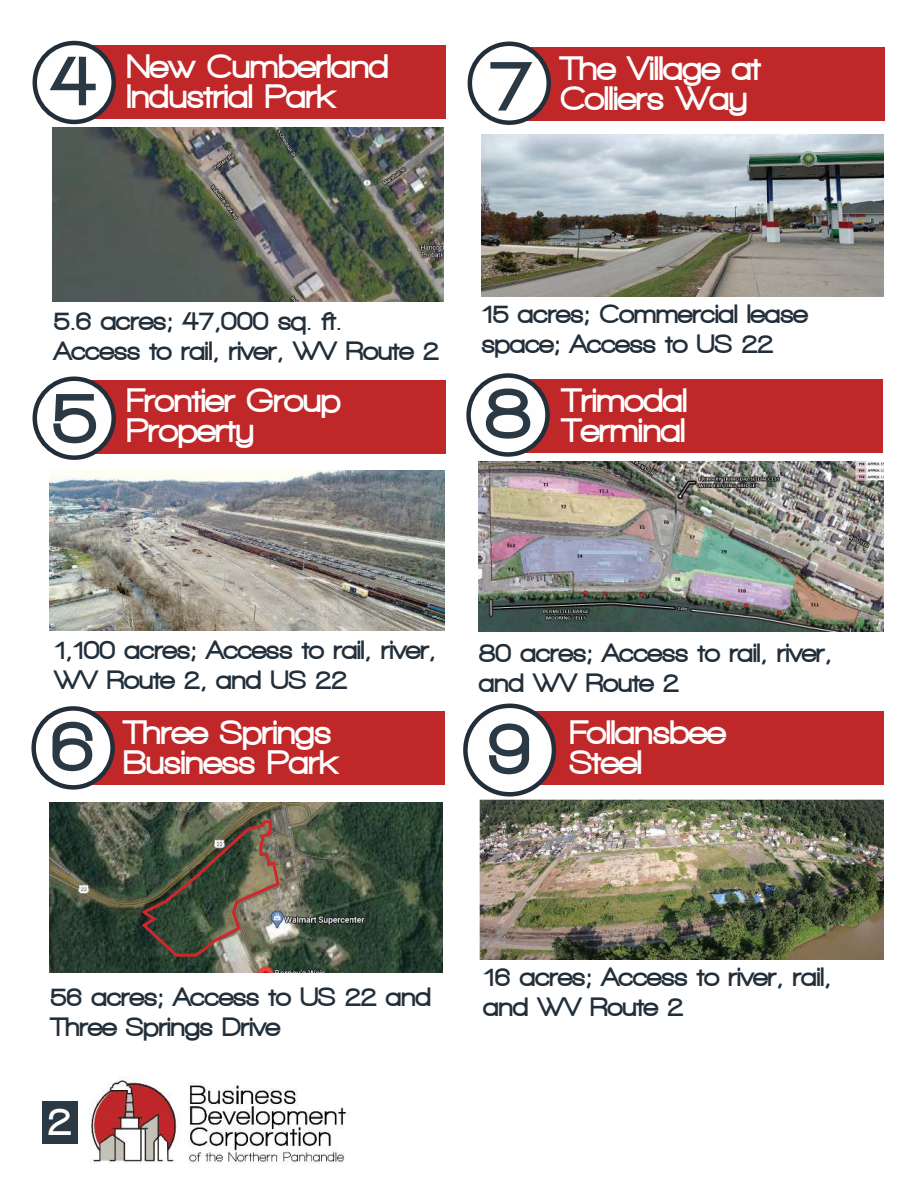
<style>
.page{position:relative;width:918px;height:1188px;background:#fff}
.page>*{position:absolute;margin:0;border:0;box-sizing:border-box;transform-origin:0 0}
.t1{font:900 75px "Walkway";color:#2a3944}
.t2{font:900 40.05px "Walkway";color:#fff}
.t3{font:900 34.5px/30px "Walkway";color:#fff}
.t4{font:900 27px/30px "Walkway";color:#222f3a}
</style>
<div class="page">
<img style="left:479px;top:799px;width:405px;height:161px">
<img style="left:52px;top:128px;width:392px;height:174px">
<img style="left:50px;top:470px;width:394px;height:160px">
<img style="left:50px;top:802px;width:393px;height:171px">
<img style="left:139px;top:819px;width:142px;height:139px">
<div style="left:75px;top:46px;width:370px;height:73px;background:#c02728"></div>
<div style="left:73px;top:380px;width:372px;height:73px;background:#c02728"></div>
<div style="left:78px;top:712px;width:367px;height:73px;background:#c02728"></div>
<div style="left:511px;top:48px;width:374px;height:73px;background:#c02728"></div>
<div style="left:495px;top:380px;width:388px;height:73px;background:#c02728"></div>
<div style="left:34px;top:708px;width:79px;height:79px;background:#fefefe;border-radius:50%"></div>
<div style="left:31px;top:706px;width:84px;height:84px;border:5px solid #222f3a;border-radius:50%"></div>
<div style="left:470px;top:44px;width:79px;height:79px;background:#fefefe;border-radius:50%"></div>
<div style="left:468px;top:42px;width:83px;height:83px;border:5px solid #222f3a;border-radius:50%"></div>
<div style="left:510px;top:712px;width:374px;height:73px;background:#c02728"></div>
<div style="left:469px;top:376px;width:79px;height:78px;background:#fefefe;border-radius:50%"></div>
<div style="left:466px;top:373px;width:84px;height:84px;border:5px solid #222f3a;border-radius:50%"></div>
<img style="left:479px;top:462px;width:405px;height:170px">
<img style="left:482px;top:134px;width:402px;height:163px">
<div style="left:465px;top:706px;width:89px;height:88px;background:#fefefe;border-radius:50%"></div>
<div style="left:463px;top:704px;width:93px;height:93px;border:5px solid #222f3a;border-radius:50%"></div>
<div style="left:35px;top:43px;width:79px;height:79px;background:#fefefe;border-radius:50%"></div>
<div style="left:33px;top:41px;width:83px;height:83px;border:5px solid #222f3a;border-radius:50%"></div>
<div style="left:35px;top:379px;width:79px;height:79px;background:#fefefe;border-radius:50%"></div>
<div style="left:33px;top:376px;width:83px;height:84px;border:5px solid #222f3a;border-radius:50%"></div>
<div style="left:42px;top:1102px;width:35px;height:42px;background:#2a3944"></div>
<img style="left:89px;top:1077px;width:258px;height:87px">
<h1 class="t1" style="left:52px;top:40px;width:45px">4</h1>
<p class="t3" style="left:127px;top:51px;width:263px">New Cumberland<br>Industrial Park</p>
<h1 class="t1" style="left:488px;top:45px;width:45px">7</h1>
<p class="t3" style="left:560px;top:53px;width:202px">The Village at<br>Colliers Way</p>
<p class="t4" style="left:54px;top:306px;width:386px">5.6 acres; 47,000 sq. ft.<br>Access to rail, river, WV Route 2</p>
<h1 class="t1" style="left:53px;top:377px;width:45px">5</h1>
<p class="t3" style="left:127px;top:385px;width:215px">Frontier Group<br>Property</p>
<p class="t4" style="left:482px;top:299px;width:327px">15 acres; Commercial lease space; Access to US 22</p>
<h1 class="t1" style="left:486px;top:372px;width:47px">8</h1>
<p class="t3" style="left:562px;top:385px;width:127px">Trimodal<br>Terminal</p>
<p class="t4" style="left:54px;top:635px;width:383px">1,100 acres; Access to rail, river,<br>WV Route 2, and US 22</p>
<p class="t3" style="left:124px;top:717px;width:215px">Three Springs<br>Business Park</p>
<h1 class="t1" style="left:51px;top:705px;width:45px">6</h1>
<p class="t4" style="left:479px;top:637px;width:354px">80 acres; Access to rail, river, and WV Route 2</p>
<h1 class="t1" style="left:487px;top:708px;width:45px">9</h1>
<p class="t3" style="left:570px;top:717px;width:157px">Follansbee<br>Steel</p>
<p class="t4" style="left:51px;top:982px;width:382px">56 acres; Access to US 22 and<br>Three Springs Drive</p>
<h2 class="t2" style="left:48px;top:1100px;width:25px">2</h2>
<p class="t4" style="left:484px;top:962px;width:349px">16 acres; Access to river, rail, and WV Route 2</p>
</div>
